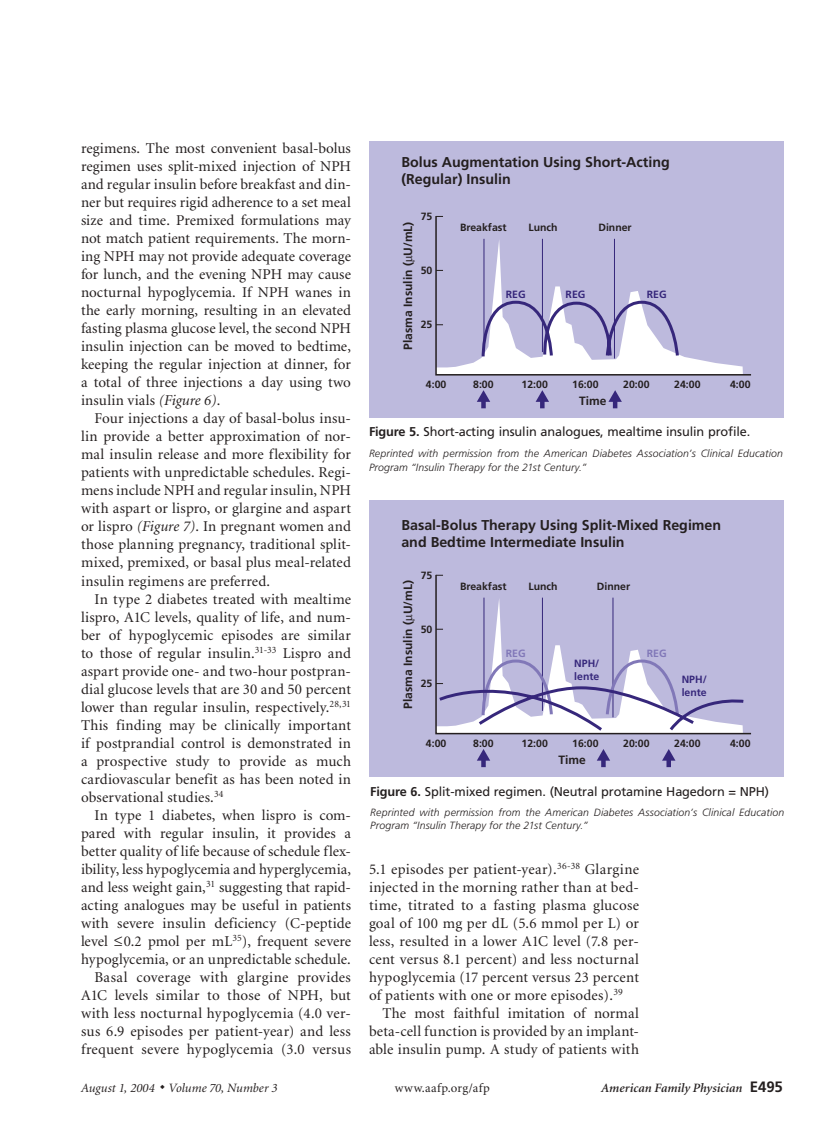
<style>
.page{position:relative;width:837px;height:1135px;background:#fff}
.page>*{position:absolute;margin:0;border:0;box-sizing:border-box;transform-origin:0 0}
.t1{font:15px/18px "Minion";letter-spacing:.01em;color:#241f1f;text-align:justify}
.t2{font:700 14.25px/16.5px "Frutiger";color:#241f1f}
.t3{font:12.75px "Frutiger";letter-spacing:-.01em;color:#241f1f}
.t4{font:italic 12.75px "Minion";color:#241f1f}
.t5{font:italic 600 12.75px "Minion";letter-spacing:.005em;color:#241f1f}
.t6{font:12.75px "Minion";letter-spacing:.03em;color:#241f1f}
.t7{font:700 12px "Frutiger";color:#241f1f}
.t8{font:italic 300 10.5px/13.5px "Frutiger";letter-spacing:.01em;color:#241f1f}
.t9{font:700 10.5px "Frutiger";color:#241f1f}
.t10{font:700 10.5px/12.8px "Frutiger";color:#36277b}
.t11{font:700 10.5px "Frutiger";color:#8178b8}
.s1{font-style:italic}
.s2{font-weight:700}
.s3{font-family:"Frutiger";font-weight:700;font-style:normal;font-size:15px}
</style>
<div class="page">
<div style="left:369px;top:499px;width:414px;height:277px;background:#bdbadd"></div>
<svg style="left:435px;top:574px;width:317px;height:160px"></svg>
<hr style="left:484px;top:597px;width:1px;height:113px;background:#36277b">
<hr style="left:613px;top:597px;width:1px;height:120px;background:#36277b">
<hr style="left:542px;top:597px;width:1px;height:113px;background:#36277b">
<div style="left:666px;top:758px;width:5px;height:8px;background:#36277b"></div>
<svg style="left:662px;top:749px;width:13px;height:11px"></svg>
<div style="left:601px;top:758px;width:5px;height:8px;background:#36277b"></div>
<svg style="left:597px;top:749px;width:13px;height:11px"></svg>
<div style="left:481px;top:758px;width:5px;height:8px;background:#36277b"></div>
<svg style="left:477px;top:749px;width:13px;height:11px"></svg>
<svg style="left:436px;top:657px;width:310px;height:76px"></svg>
<div style="left:369px;top:141px;width:414px;height:276px;background:#bdbadd"></div>
<svg style="left:435px;top:215px;width:317px;height:161px"></svg>
<hr style="left:484px;top:239px;width:1px;height:112px;background:#36277b">
<hr style="left:614px;top:239px;width:1px;height:119px;background:#36277b">
<hr style="left:542px;top:239px;width:1px;height:113px;background:#36277b">
<svg style="left:608px;top:390px;width:14px;height:18px"></svg>
<div style="left:540px;top:400px;width:5px;height:8px;background:#36277b"></div>
<svg style="left:536px;top:390px;width:13px;height:12px"></svg>
<div style="left:481px;top:400px;width:5px;height:8px;background:#36277b"></div>
<svg style="left:477px;top:390px;width:13px;height:12px"></svg>
<svg style="left:480px;top:299px;width:200px;height:60px"></svg>
<p class="t1" style="left:81px;top:140px;width:272px">regimens. The most convenient basal-bolus regimen uses split-mixed injection of NPH and regular insulin before breakfast and din&shy;ner but requires rigid adherence to a set meal size and time. Premixed formulations may not match patient requirements. The morn&shy;ing NPH may not provide adequate coverage for lunch, and the evening NPH may cause nocturnal hypoglycemia. If NPH wanes in the early morning, resulting in an elevated fasting plasma glucose level, the second NPH insulin injection can be moved to bedtime, keeping the regular injection at dinner, for a total of three injections a day using two insulin vials <span class="s1">(Figure 6)</span>.</p>
<p class="t1" style="left:81px;top:410px;width:272px;text-indent:14px">Four injections a day of basal-bolus insu&shy;lin provide a better approximation of nor&shy;mal insulin release and more flexibility for patients with unpredictable schedules. Regi&shy;mens include NPH and regular insulin, NPH with aspart or lispro, or glargine and aspart or lispro <span class="s1">(Figure 7)</span>. In pregnant women and those planning pregnancy, traditional split&shy;mixed, premixed, or basal plus meal-related insulin regimens are preferred.</p>
<p class="t1" style="left:81px;top:590px;width:272px;text-indent:14px">In type 2 diabetes treated with mealtime lispro, A1C levels, quality of life, and num&shy;ber of hypoglycemic episodes are similar to those of regular insulin.<sup>31-33</sup> Lispro and aspart provide one- and two-hour postpran&shy;dial glucose levels that are 30 and 50 percent lower than regular insulin, respectively.<sup>28,31<br></sup>This finding may be clinically important if postprandial control is demonstrated in a prospective study to provide as much cardiovascular benefit as has been noted in observational studies.<sup>34</sup></p>
<p class="t1" style="left:81px;top:806px;width:272px;text-align:right">In type 1 diabetes, when lispro is com&shy;pared with regular insulin, it provides a better quality of life because of schedule flex&shy;ibility, less hypoglycemia and hyperglycemia, and less weight gain,<sup>31</sup> suggesting that rapid&shy;acting analogues may be useful in patients with severe insulin deficiency (C-peptide level ≤0.2 pmol per mL<sup>35</sup>), frequent severe hypoglycemia, or an unpredictable schedule.<br>Basal coverage with glargine provides A1C levels similar to those of NPH, but with less nocturnal hypoglycemia (4.0 ver&shy;sus 6.9 episodes per patient-year) and less frequent severe hypoglycemia (3.0 versus</p>
<p class="t2" style="left:401px;top:154px;width:270px">Bolus Augmentation Using Short-Acting (Regular) Insulin</p>
<p class="t9" style="left:421px;top:210px;width:13px">75</p>
<p class="t7" style="left:401px;top:350px;width:130px;rotate:-90deg">Plasma Insulin ( U/mL)</p>
<p class="t9" style="left:421px;top:264px;width:13px">50</p>
<p class="t9" style="left:421px;top:318px;width:13px">25</p>
<p class="t9" style="left:460px;top:221px;width:48px">Breakfast</p>
<p class="t9" style="left:528px;top:221px;width:31px">Lunch</p>
<p class="t9" style="left:598px;top:221px;width:35px">Dinner</p>
<p class="t10" style="left:506px;top:288px;width:21px">REG</p>
<p class="t10" style="left:566px;top:288px;width:21px">REG</p>
<p class="t10" style="left:647px;top:288px;width:21px">REG</p>
<p class="t9" style="left:572px;top:378px;width:28px">16:00</p>
<p class="t9" style="left:623px;top:378px;width:28px">20:00</p>
<p class="t9" style="left:674px;top:378px;width:28px">24:00</p>
<p class="t9" style="left:426px;top:378px;width:22px">4:00</p>
<p class="t9" style="left:473px;top:378px;width:22px">8:00</p>
<p class="t9" style="left:730px;top:378px;width:22px">4:00</p>
<p class="t9" style="left:522px;top:378px;width:28px">12:00</p>
<p class="t7" style="left:579px;top:393px;width:29px">Time</p>
<p class="t3" style="left:369px;top:424px;width:383px"><span class="s2">Figure 5.</span> Short-acting insulin analogues, mealtime insulin profile.</p>
<p class="t8" style="left:369px;top:447px;width:415px">Reprinted with permission from the American Diabetes Association’s Clinical Education<br>Program “Insulin Therapy for the 21st Century.”</p>
<p class="t2" style="left:401px;top:517px;width:321px">Basal-Bolus Therapy Using Split-Mixed Regimen and Bedtime Intermediate Insulin</p>
<p class="t9" style="left:421px;top:569px;width:13px">75</p>
<p class="t7" style="left:401px;top:708px;width:130px;rotate:-90deg">Plasma Insulin ( U/mL)</p>
<p class="t9" style="left:421px;top:622px;width:13px">50</p>
<p class="t9" style="left:421px;top:677px;width:13px">25</p>
<p class="t9" style="left:460px;top:579px;width:48px">Breakfast</p>
<p class="t9" style="left:528px;top:579px;width:31px">Lunch</p>
<p class="t9" style="left:597px;top:579px;width:35px">Dinner</p>
<p class="t11" style="left:506px;top:646px;width:21px">REG</p>
<p class="t11" style="left:647px;top:646px;width:21px">REG</p>
<p class="t10" style="left:574px;top:656px;width:27px">NPH/ lente</p>
<p class="t10" style="left:682px;top:672px;width:27px">NPH/ lente</p>
<p class="t9" style="left:572px;top:736px;width:28px">16:00</p>
<p class="t9" style="left:623px;top:736px;width:28px">20:00</p>
<p class="t9" style="left:674px;top:736px;width:28px">24:00</p>
<p class="t9" style="left:426px;top:736px;width:22px">4:00</p>
<p class="t9" style="left:473px;top:736px;width:22px">8:00</p>
<p class="t9" style="left:730px;top:736px;width:22px">4:00</p>
<p class="t9" style="left:522px;top:736px;width:28px">12:00</p>
<p class="t7" style="left:559px;top:752px;width:29px">Time</p>
<p class="t3" style="left:370px;top:784px;width:400px"><span class="s2">Figure 6.</span> Split-mixed regimen. (Neutral protamine Hagedorn = NPH)</p>
<p class="t8" style="left:370px;top:805px;width:415px">Reprinted with permission from the American Diabetes Association’s Clinical Education<br>Program “Insulin Therapy for the 21st Century.”</p>
<p class="t1" style="left:369px;top:860px;width:272px">5.1 episodes per patient-year).<sup>36-38</sup> Glargine injected in the morning rather than at bed&shy;time, titrated to a fasting plasma glucose goal of 100 mg per dL (5.6 mmol per L) or less, resulted in a lower A1C level (7.8 per&shy;cent versus 8.1 percent) and less nocturnal hypoglycemia (17 percent versus 23 percent of patients with one or more episodes).<sup>39</sup></p>
<p class="t1" style="left:369px;top:1004px;width:272px;text-indent:14px">The most faithful imitation of normal beta-cell function is provided by an implant&shy;able insulin pump. A study of patients with</p>
<p class="t4" style="left:81px;top:1080px;width:198px">August 1, 2004 ◆ Volume 70, Number 3</p>
<p class="t6" style="left:395px;top:1080px;width:97px">www.aafp.org/afp</p>
<p class="t5" style="left:601px;top:1080px;width:183px">American Family Physician <span class="s3">E495</span></p>
</div>
